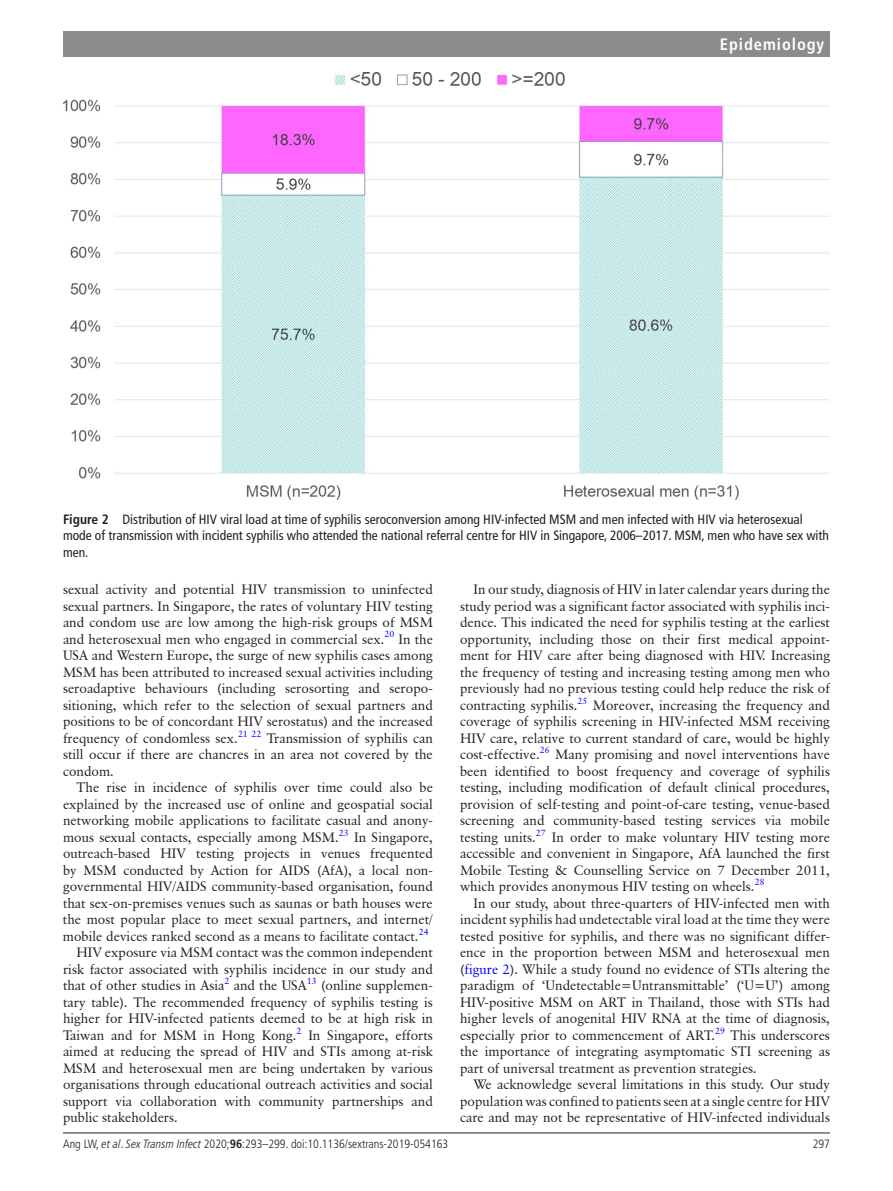
<style>
.page{position:relative;width:893px;height:1191px;background:#fff}
.page>*{position:absolute;margin:0;border:0;box-sizing:border-box;transform-origin:0 0}
.t1{font:700 condensed 16.5px "Frutiger LT Pro";letter-spacing:.055em;color:#fff}
.t2{font:13.5px/16.5px "Classical Garamond BT";color:#231f20;text-align:justify}
.t3{font:condensed 13.5px/16.5px "Frutiger LT Pro";color:#231f20}
.t4{font:300 condensed 12px "Frutiger LT Pro";color:#231f20}
.t5{font:9px "Classical Garamond BT";color:#00f}
.s1{font-weight:700}
.s2{color:#00f}
.s3{font-style:italic}
</style>
<div class="page">
<hr style="left:63px;top:1132px;width:767px;height:1px;background:#231f20">
<div style="left:63px;top:31px;width:767px;height:25px;background:#8a8c8e"></div>
<img style="left:63px;top:72px;width:767px;height:428px">
<p class="t1" style="left:720px;top:34px;width:106px">Epidemiology</p>
<p class="t3" style="left:63px;top:511px;width:768px"><span class="s1">Figure 2</span> Distribution of HIV viral load at time of syphilis seroconversion among HIV-infected MSM and men infected with HIV via heterosexual mode of transmission with incident syphilis who attended the national referral centre for HIV in Singapore, 2006–2017. MSM, men who have sex with men.</p>
<p class="t2" style="left:63px;top:581px;width:371px">sexual activity and potential HIV transmission to uninfected sexual partners. In Singapore, the rates of voluntary HIV testing and condom use are low among the high-risk groups of MSM and heterosexual men who engaged in commercial sex.<sup>20</sup> In the USA and Western Europe, the surge of new syphilis cases among MSM has been attributed to increased sexual activities including seroadaptive behaviours (including serosorting and seropo&shy;sitioning, which refer to the selection of sexual partners and positions to be of concordant HIV serostatus) and the increased frequency of condomless sex.<sup>21</sup> <sup>22</sup> Transmission of syphilis can still occur if there are chancres in an area not covered by the condom.</p>
<p class="t2" style="left:77px;top:779px;width:358px">The rise in incidence of syphilis over time could also be</p>
<p class="t2" style="left:63px;top:795px;width:371px">explained by the increased use of online and geospatial social</p>
<p class="t2" style="left:63px;top:812px;width:371px">networking mobile applications to facilitate casual and anony-</p>
<p class="t2" style="left:63px;top:828px;width:371px">mous sexual contacts, especially among MSM.<sup>23</sup> In Singapore,</p>
<p class="t2" style="left:63px;top:845px;width:371px">outreach-based HIV testing projects in venues frequented</p>
<p class="t2" style="left:63px;top:861px;width:371px">by MSM conducted by Action for AIDS (AfA), a local non-</p>
<p class="t2" style="left:63px;top:878px;width:371px">governmental HIV/AIDS community-based organisation, found</p>
<p class="t2" style="left:63px;top:894px;width:371px">that sex-on-premises venues such as saunas or bath houses were</p>
<p class="t2" style="left:63px;top:911px;width:371px">the most popular place to meet sexual partners, and internet/</p>
<p class="t2" style="left:63px;top:927px;width:367px">mobile devices ranked second as a means to facilitate contact.<sup>24</sup></p>
<p class="t2" style="left:76px;top:944px;width:358px">HIV exposure via MSM contact was the common independent</p>
<p class="t2" style="left:63px;top:960px;width:371px">risk factor associated with syphilis incidence in our study and</p>
<p class="t2" style="left:63px;top:977px;width:245px">that of other studies in Asia<sup>2</sup> and the USA</p>
<p class="t5" style="left:307px;top:975px;width:11px">13</p>
<p class="t2" style="left:460px;top:581px;width:371px;text-indent:14px">In our study, diagnosis of HIV in later calendar years during the study period was a significant factor associated with syphilis inci&shy;dence. This indicated the need for syphilis testing at the earliest opportunity, including those on their first medical appoint&shy;ment for HIV care after being diagnosed with HIV. Increasing the frequency of testing and increasing testing among men who previously had no previous testing could help reduce the risk of contracting syphilis.<sup>25</sup> Moreover, increasing the frequency and coverage of syphilis screening in HIV-infected MSM receiving HIV care, relative to current standard of care, would be highly cost-effective.<sup>26</sup> Many promising and novel interventions have been identified to boost frequency and coverage of syphilis testing, including modification of default clinical procedures, provision of self-testing and point-of-care testing, venue-based screening and community-based testing services via mobile testing units.<sup>27</sup> In order to make voluntary HIV testing more accessible and convenient in Singapore, AfA launched the first Mobile Testing &amp; Counselling Service on 7 December 2011, which provides anonymous HIV testing on wheels.<sup>28</sup></p>
<p class="t2" style="left:460px;top:894px;width:371px;text-indent:14px">In our study, about three-quarters of HIV-infected men with incident syphilis had undetectable viral load at the time they were tested positive for syphilis, and there was no significant differ&shy;ence in the proportion between MSM and heterosexual men (<span class="s2">figure 2</span>). While a study found no evidence of STIs altering the paradigm of ‘Undetectable=Untransmittable’ (‘U=U’) among HIV-positive MSM on ART in Thailand, those with STIs had higher levels of anogenital HIV RNA at the time of diagnosis, especially prior to commencement of ART.<sup>29</sup> This underscores the importance of integrating asymptomatic STI screening as part of universal treatment as prevention strategies.</p>
<p class="t2" style="left:460px;top:1076px;width:371px;text-indent:14px">We acknowledge several limitations in this study. Our study population was confined to patients seen at a single centre for HIV care and may not be representative of HIV-infected individuals</p>
<p class="t2" style="left:63px;top:977px;width:371px;text-indent:258px">(online supplemen&shy;tary table). The recommended frequency of syphilis testing is higher for HIV-infected patients deemed to be at high risk in Taiwan and for MSM in Hong Kong.<sup>2</sup> In Singapore, efforts aimed at reducing the spread of HIV and STIs among at-risk MSM and heterosexual men are being undertaken by various organisations through educational outreach activities and social support via collaboration with community partnerships and public stakeholders.</p>
<p class="t4" style="left:63px;top:1136px;width:387px">Ang LW, <span class="s3">et al</span>. <span class="s3">Sex Transm Infect</span> 2020;<span class="s1">96</span>:293–299. doi:10.1136/sextrans-2019-054163</p>
<p class="t4" style="left:813px;top:1136px;width:19px">297</p>
</div>
